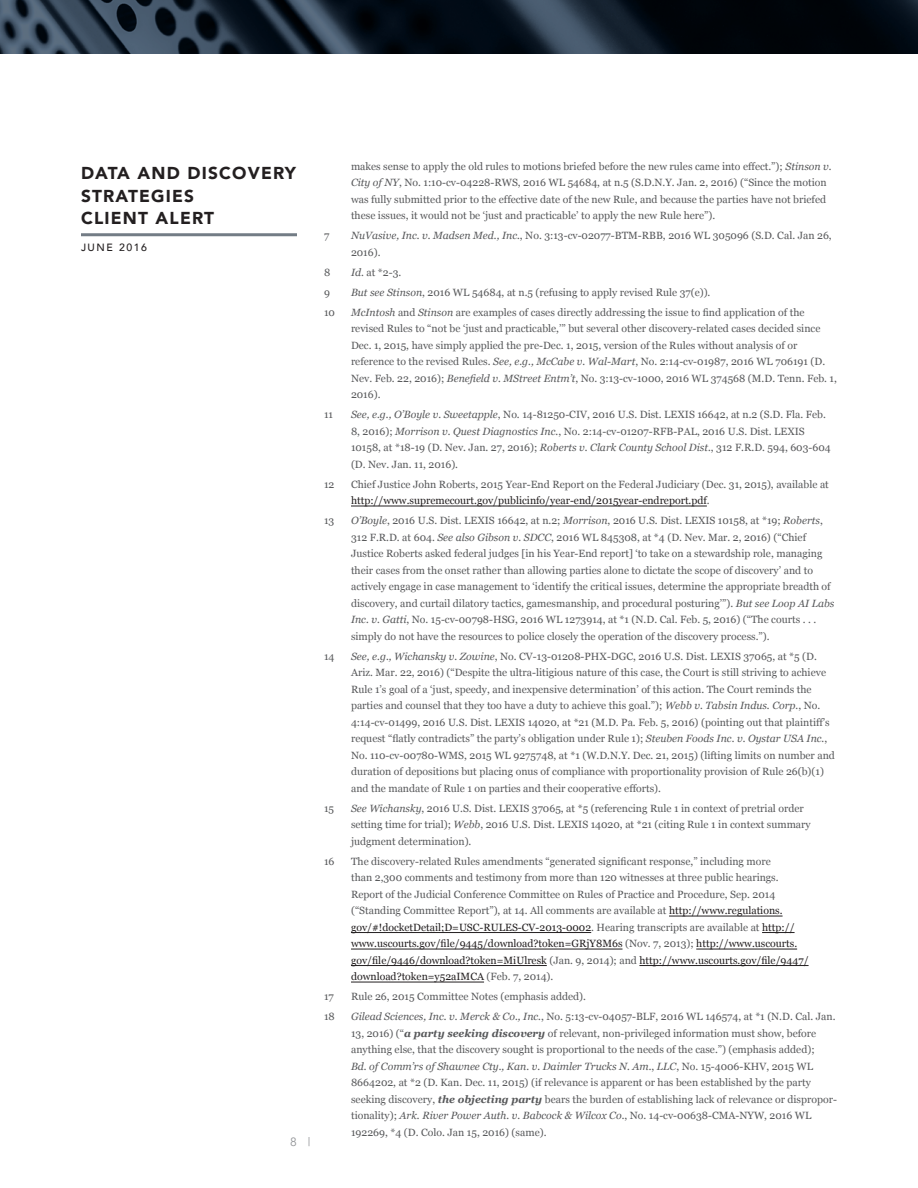
<style>
.page{position:relative;width:918px;height:1188px;background:#fff}
.page>*{position:absolute;margin:0;border:0;box-sizing:border-box;transform-origin:0 0}
.t1{font:900 17.25px/22.5px "Avenir";letter-spacing:.07em;color:#231f20}
.t2{font:12px "Avenir";color:#939598}
.t3{font:10.5px/16.5px "Georgia";color:#58595b}
.t4{font:500 10.5px "Avenir";letter-spacing:.15em;color:#231f20}
.s1{font-style:italic}
.s2{color:#231f20}
.s3{font-weight:700;font-style:italic}
</style>
<div class="page">
<svg style="left:0;top:0;width:918px;height:54px;background:#16212d"></svg>
<hr style="left:81px;top:233px;width:216px;height:3px;background:#737c85">
<hr style="left:351px;top:506px;width:356px;height:1px;background:#231f20">
<hr style="left:669px;top:916px;width:114px;height:1px;background:#231f20">
<hr style="left:351px;top:932px;width:240px;height:1px;background:#231f20">
<hr style="left:762px;top:932px;width:33px;height:1px;background:#231f20">
<hr style="left:351px;top:949px;width:271px;height:1px;background:#231f20">
<hr style="left:696px;top:949px;width:101px;height:1px;background:#231f20">
<hr style="left:351px;top:965px;width:196px;height:1px;background:#231f20">
<hr style="left:639px;top:965px;width:170px;height:1px;background:#231f20">
<hr style="left:351px;top:982px;width:133px;height:1px;background:#231f20">
<h1 class="t1" style="left:81px;top:162px;width:217px">DATA AND DISCOVERY<br>STRATEGIES<br>CLIENT ALERT</h1>
<p class="t4" style="left:81px;top:239px;width:68px">JUNE 2016</p>
<p class="t2" style="left:290px;top:1135px;width:22px">8 |</p>
<p class="t3" style="left:351px;top:158px;width:482px">makes sense to apply the old rules to motions briefed before the new rules came into effect.”); <span class="s1">Stinson v.<br>City of NY</span>, No. 1:10-cv-04228-RWS, 2016 WL 54684, at n.5 (S.D.N.Y. Jan. 2, 2016) (“Since the motion was fully submitted prior to the effective date of the new Rule, and because the parties have not briefed these issues, it would not be ‘just and practicable’ to apply the new Rule here”).</p>
<p class="t3" style="left:324px;top:228px;width:7px">7</p>
<p class="t3" style="left:351px;top:228px;width:482px"><span class="s1">NuVasive, Inc. v. Madsen Med., Inc.</span>, No. 3:13-cv-02077-BTM-RBB, 2016 WL 305096 (S.D. Cal. Jan 26,<br>2016).</p>
<p class="t3" style="left:324px;top:264px;width:8px">8</p>
<p class="t3" style="left:351px;top:264px;width:52px"><span class="s1">Id</span>. at *2-3.</p>
<p class="t3" style="left:324px;top:284px;width:7px">9</p>
<p class="t3" style="left:351px;top:284px;width:361px"><span class="s1">But see Stinson</span>, 2016 WL 54684, at n.5 (refusing to apply revised Rule 37(e)).</p>
<p class="t3" style="left:324px;top:304px;width:12px">10</p>
<p class="t3" style="left:351px;top:304px;width:488px"><span class="s1">McIntosh</span> and <span class="s1">Stinson</span> are examples of cases directly addressing the issue to find application of the revised Rules to “not be ‘just and practicable,’” but several other discovery-related cases decided since Dec. 1, 2015, have simply applied the pre-Dec. 1, 2015, version of the Rules without analysis of or reference to the revised Rules. <span class="s1">See, e.g., McCabe v. Wal-Mart</span>, No. 2:14-cv-01987, 2016 WL 706191 (D.<br>Nev. Feb. 22, 2016); <span class="s1">Benefield v. MStreet Entm’t</span>, No. 3:13-cv-1000, 2016 WL 374568 (M.D. Tenn. Feb. 1, 2016).</p>
<p class="t3" style="left:324px;top:407px;width:11px">11</p>
<p class="t3" style="left:351px;top:407px;width:481px"><span class="s1">See, e.g., O’Boyle v. Sweetapple</span>, No. 14-81250-CIV, 2016 U.S. Dist. LEXIS 16642, at n.2 (S.D. Fla. Feb.<br>8, 2016); <span class="s1">Morrison v. Quest Diagnostics Inc.</span>, No. 2:14-cv-01207-RFB-PAL, 2016 U.S. Dist. LEXIS 10158, at *18-19 (D. Nev. Jan. 27, 2016); <span class="s1">Roberts v. Clark County School Dist.</span>, 312 F.R.D. 594, 603-604 (D. Nev. Jan. 11, 2016).</p>
<p class="t3" style="left:324px;top:476px;width:12px">12</p>
<p class="t3" style="left:351px;top:476px;width:479px">Chief Justice John Roberts, 2015 Year-End Report on the Federal Judiciary (Dec. 31, 2015), available at <span class="s2">http://www.supremecourt.gov/publicinfo/year-end/2015year-endreport.pdf</span>.</p>
<p class="t3" style="left:324px;top:513px;width:12px">13</p>
<p class="t3" style="left:351px;top:513px;width:485px"><span class="s1">O’Boyle</span>, 2016 U.S. Dist. LEXIS 16642, at n.2; <span class="s1">Morrison</span>, 2016 U.S. Dist. LEXIS 10158, at *19; <span class="s1">Roberts</span>, 312 F.R.D. at 604. <span class="s1">See also Gibson v. SDCC</span>, 2016 WL 845308, at *4 (D. Nev. Mar. 2, 2016) (“Chief Justice Roberts asked federal judges [in his Year-End report] ‘to take on a stewardship role, managing their cases from the onset rather than allowing parties alone to dictate the scope of discovery’ and to actively engage in case management to ‘identify the critical issues, determine the appropriate breadth of discovery, and curtail dilatory tactics, gamesmanship, and procedural posturing’”). <span class="s1">But see Loop AI Labs Inc. v. Gatti</span>, No. 15-cv-00798-HSG, 2016 WL 1273914, at *1 (N.D. Cal. Feb. 5, 2016) (“The courts . . . simply do not have the resources to police closely the operation of the discovery process.”).</p>
<p class="t3" style="left:324px;top:648px;width:12px">14</p>
<p class="t3" style="left:351px;top:648px;width:485px"><span class="s1">See, e.g., Wichansky v. Zowine</span>, No. CV-13-01208-PHX-DGC, 2016 U.S. Dist. LEXIS 37065, at *5 (D.<br>Ariz. Mar. 22, 2016) (“Despite the ultra-litigious nature of this case, the Court is still striving to achieve Rule 1’s goal of a ‘just, speedy, and inexpensive determination’ of this action. The Court reminds the parties and counsel that they too have a duty to achieve this goal.”); <span class="s1">Webb v. Tabsin Indus. Corp.</span>, No.<br>4:14-cv-01499, 2016 U.S. Dist. LEXIS 14020, at *21 (M.D. Pa. Feb. 5, 2016) (pointing out that plaintiff’s request “flatly contradicts” the party’s obligation under Rule 1); <span class="s1">Steuben Foods Inc. v. Oystar USA Inc.</span>, No. 110-cv-00780-WMS, 2015 WL 9275748, at *1 (W.D.N.Y. Dec. 21, 2015) (lifting limits on number and duration of depositions but placing onus of compliance with proportionality provision of Rule 26(b)(1) and the mandate of Rule 1 on parties and their cooperative efforts).</p>
<p class="t3" style="left:324px;top:800px;width:12px">15</p>
<p class="t3" style="left:351px;top:800px;width:461px"><span class="s1">See Wichansky</span>, 2016 U.S. Dist. LEXIS 37065, at *5 (referencing Rule 1 in context of pretrial order setting time for trial); <span class="s1">Webb</span>, 2016 U.S. Dist. LEXIS 14020, at *21 (citing Rule 1 in context summary judgment determination).</p>
<p class="t3" style="left:324px;top:853px;width:12px">16</p>
<p class="t3" style="left:351px;top:853px;width:459px">The discovery-related Rules amendments “generated significant response,” including more<br>than 2,300 comments and testimony from more than 120 witnesses at three public hearings.<br>Report of the Judicial Conference Committee on Rules of Practice and Procedure, Sep. 2014 (“Standing Committee Report”), at 14. All comments are available at <span class="s2">http://www.regulations. gov/#!docketDetail;D=USC-RULES-CV-2013-0002</span>. Hearing transcripts are available at <span class="s2">http:// www.uscourts.gov/file/9445/download?token=GRjY8M6s</span> (Nov. 7, 2013); <span class="s2">http://www.uscourts. gov/file/9446/download?token=MiUlresk</span> (Jan. 9, 2014); and <span class="s2">http://www.uscourts.gov/file/9447/ download?token=y52aIMCA</span> (Feb. 7, 2014).</p>
<p class="t3" style="left:324px;top:989px;width:11px">17</p>
<p class="t3" style="left:351px;top:989px;width:237px">Rule 26, 2015 Committee Notes (emphasis added).</p>
<p class="t3" style="left:324px;top:1009px;width:12px">18</p>
<p class="t3" style="left:351px;top:1009px;width:487px"><span class="s1">Gilead Sciences, Inc. v. Merck &amp; Co., Inc.</span>, No. 5:13-cv-04057-BLF, 2016 WL 146574, at *1 (N.D. Cal. Jan.<br>13, 2016) (“<span class="s3">a party seeking discovery</span> of relevant, non-privileged information must show, before anything else, that the discovery sought is proportional to the needs of the case.”) (emphasis added);<br><span class="s1">Bd. of Comm’rs of Shawnee Cty., Kan. v. Daimler Trucks N. Am.</span>, <span class="s1">LLC</span>, No. 15-4006-KHV, 2015 WL 8664202, at *2 (D. Kan. Dec. 11, 2015) (if relevance is apparent or has been established by the party seeking discovery, <span class="s3">the objecting party</span> bears the burden of establishing lack of relevance or dispropor&shy;tionality); <span class="s1">Ark. River Power Auth. v. Babcock &amp; Wilcox Co.</span>, No. 14-cv-00638-CMA-NYW, 2016 WL 192269, *4 (D. Colo. Jan 15, 2016) (same).</p>
</div>
